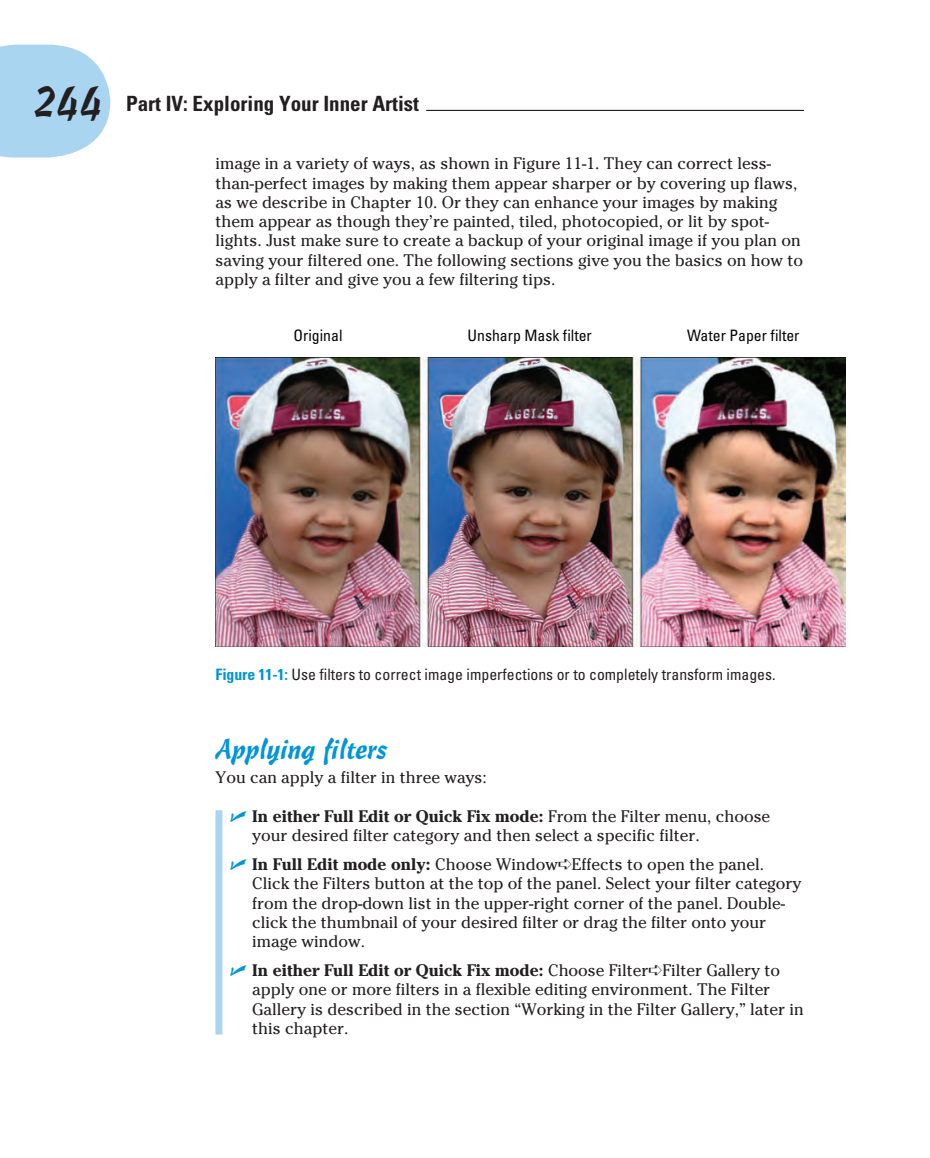
<style>
.page{position:relative;width:930px;height:1158px;background:#fff}
.page>*{position:absolute;margin:0;border:0;box-sizing:border-box;transform-origin:0 0}
.t1{font:28px "I Script STD";letter-spacing:-.015em;color:#0095d9}
.t2{font:700 condensed 21px "Univers LT Std";color:#231f20}
.t3{font:16.62px/19.2px "Cheltenham Std";color:#231f20}
.t4{font:condensed 15.75px "Univers LT Std";color:#231f20}
.t5{font:condensed 15.75px "Univers";color:#040503}
.s1{font-family:"I Script STD";font-weight:400;font-stretch:normal;font-size:42px}
.s2{font-weight:700;color:#0095d9}
.s3{font-family:"Universal Std Newswith Comm Pi";color:#0095d9}
.s4{font-weight:700}
</style>
<div class="page">
<svg style="left:0;top:45px;width:110px;height:113px;background:#b3d9f2"></svg>
<hr style="left:426px;top:110px;width:377px;height:1px;background:#231f20">
<img style="left:215px;top:357px;width:630px;height:290px">
<div style="left:215px;top:810px;width:7px;height:224px;background:#aad5f1"></div>
<p class="t2" style="left:32px;top:95px;width:389px"><span class="s1">244</span> Part IV: Exploring Your Inner Artist</p>
<p class="t3" style="left:215px;top:155px;width:589px">image in a variety of ways, as shown in Figure 11-1. They can correct less&shy;than-perfect images by making them appear sharper or by covering up flaws, as we describe in Chapter 10. Or they can enhance your images by making them appear as though they’re painted, tiled, photocopied, or lit by spot&shy;lights. Just make sure to create a backup of your original image if you plan on saving your filtered one. The following sections give you the basics on how to apply a filter and give you a few filtering tips.</p>
<p class="t5" style="left:293px;top:330px;width:50px">Original</p>
<p class="t5" style="left:467px;top:330px;width:126px">Unsharp Mask filter</p>
<p class="t5" style="left:686px;top:330px;width:114px">Water Paper filter</p>
<p class="t4" style="left:215px;top:668px;width:561px"><span class="s2">Figure 11-1:</span> Use filters to correct image imperfections or to completely transform images.</p>
<p class="t1" style="left:215px;top:737px;width:173px">Applying filters</p>
<p class="t3" style="left:215px;top:769px;width:273px">You can apply a filter in three ways:</p>
<p class="t3" style="left:252px;top:808px;width:519px;text-indent:-22px"><span class="s3">✓</span> <span class="s4">In either Full Edit or Quick Fix mode:</span> From the Filter menu, choose your desired filter category and then select a specific filter.</p>
<p class="t3" style="left:252px;top:856px;width:550px;text-indent:-22px"><span class="s3">✓</span> <span class="s4">In Full Edit mode only:</span> Choose Window➪Effects to open the panel.<br>Click the Filters button at the top of the panel. Select your filter category from the drop-down list in the upper-right corner of the panel. Double&shy;click the thumbnail of your desired filter or drag the filter onto your image window.</p>
<p class="t3" style="left:252px;top:962px;width:553px;text-indent:-22px"><span class="s3">✓</span> <span class="s4">In either Full Edit or Quick Fix mode:</span> Choose Filter➪Filter Gallery to apply one or more filters in a flexible editing environment. The Filter Gallery is described in the section “Working in the Filter Gallery,” later in this chapter.</p>
</div>
